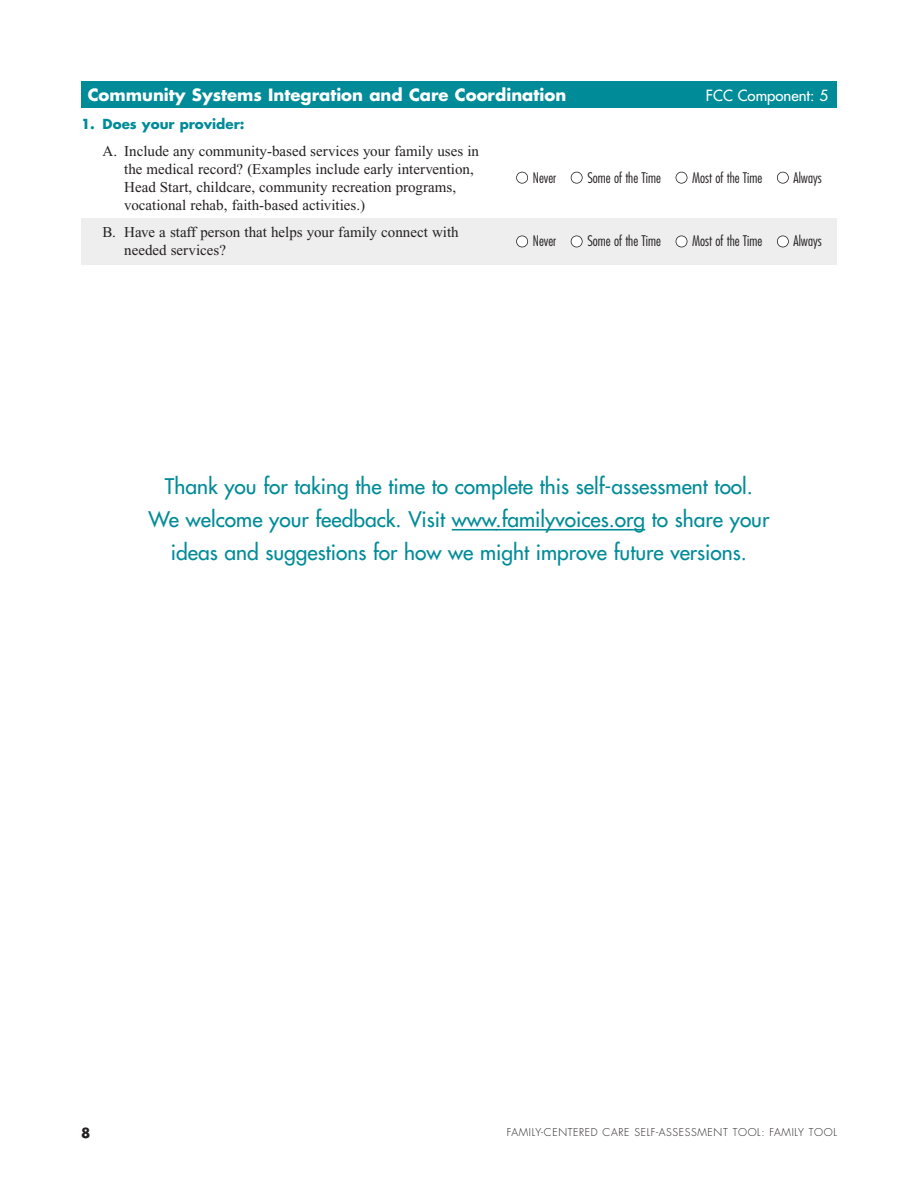
<style>
.page{position:relative;width:918px;height:1188px;background:#fff}
.page>*{position:absolute;margin:0;border:0;box-sizing:border-box;transform-origin:0 0}
.t1{font:21px/33px "Futura";color:#008b98;text-align:center}
.t2{font:700 16.5px "Futura";color:#fff}
.t3{font:15px/18px "Times New Roman";color:#231f20}
.t4{font:15px "Futura";color:#fff}
.t5{font:300 condensed 14.25px "Futura";color:#231f20}
.t6{font:700 13.5px "Futura";color:#008b98}
.t7{font:700 13.5px "Futura";color:#231f20}
.t8{font:300 10.5px "Futura";letter-spacing:.06em;color:#231f20}
</style>
<div class="page">
<div style="left:81px;top:218px;width:756px;height:46px;background:#eeeeef"></div>
<div style="left:81px;top:81px;width:756px;height:27px;background:#008b98"></div>
<hr style="left:452px;top:529px;width:45px;height:2px;background:#008b98">
<hr style="left:496px;top:529px;width:138px;height:2px;background:#008b98">
<svg style="left:634px;top:529px;width:11px;height:2px"></svg>
<div style="left:777px;top:172px;width:12px;height:12px;border:2px solid #231f20;border-radius:50%"></div>
<div style="left:676px;top:172px;width:11px;height:12px;border:2px solid #231f20;border-radius:50%"></div>
<div style="left:571px;top:172px;width:12px;height:12px;border:2px solid #231f20;border-radius:50%"></div>
<div style="left:516px;top:172px;width:12px;height:12px;border:2px solid #231f20;border-radius:50%"></div>
<div style="left:777px;top:236px;width:11px;height:11px;background:#fff;border-radius:50%"></div>
<div style="left:777px;top:236px;width:12px;height:11px;border:2px solid #231f20;border-radius:50%"></div>
<div style="left:676px;top:236px;width:11px;height:11px;background:#fff;border-radius:50%"></div>
<div style="left:676px;top:236px;width:11px;height:11px;border:2px solid #231f20;border-radius:50%"></div>
<div style="left:571px;top:236px;width:11px;height:11px;background:#fff;border-radius:50%"></div>
<div style="left:571px;top:236px;width:12px;height:11px;border:2px solid #231f20;border-radius:50%"></div>
<div style="left:517px;top:236px;width:11px;height:11px;background:#fff;border-radius:50%"></div>
<div style="left:516px;top:236px;width:12px;height:11px;border:2px solid #231f20;border-radius:50%"></div>
<p class="t2" style="left:88px;top:87px;width:480px">Community Systems Integration and Care Coordination</p>
<p class="t4" style="left:706px;top:88px;width:124px">FCC Component: 5</p>
<p class="t6" style="left:81px;top:118px;width:165px">1. Does your provider:</p>
<p class="t3" style="left:124px;top:144px;width:356px;text-indent:-22px">A. Include any community-based services your family uses in the medical record? (Examples include early intervention, Head Start, childcare, community recreation programs, vocational rehab, faith-based activities.)</p>
<p class="t3" style="left:124px;top:225px;width:336px;text-indent:-22px">B. Have a staff person that helps your family connect with needed services?</p>
<p class="t5" style="left:533px;top:171px;width:25px">Never</p>
<p class="t5" style="left:587px;top:171px;width:75px">Some of the Time</p>
<p class="t5" style="left:692px;top:171px;width:72px">Most of the Time</p>
<p class="t5" style="left:794px;top:171px;width:30px">Always</p>
<p class="t5" style="left:533px;top:235px;width:25px">Never</p>
<p class="t5" style="left:587px;top:235px;width:75px">Some of the Time</p>
<p class="t5" style="left:692px;top:235px;width:72px">Most of the Time</p>
<p class="t5" style="left:794px;top:235px;width:30px">Always</p>
<h1 class="t1" style="left:149px;top:471px;width:622px">Thank you for taking the time to complete this self-assessment tool.<br>We welcome your feedback. Visit www.familyvoices.org to share your ideas and suggestions for how we might improve future versions.</h1>
<p class="t7" style="left:81px;top:1127px;width:11px">8</p>
<p class="t8" style="left:507px;top:1127px;width:332px">FAMILY-CENTERED CARE SELF-ASSESSMENT TOOL: FAMILY TOOL</p>
</div>
